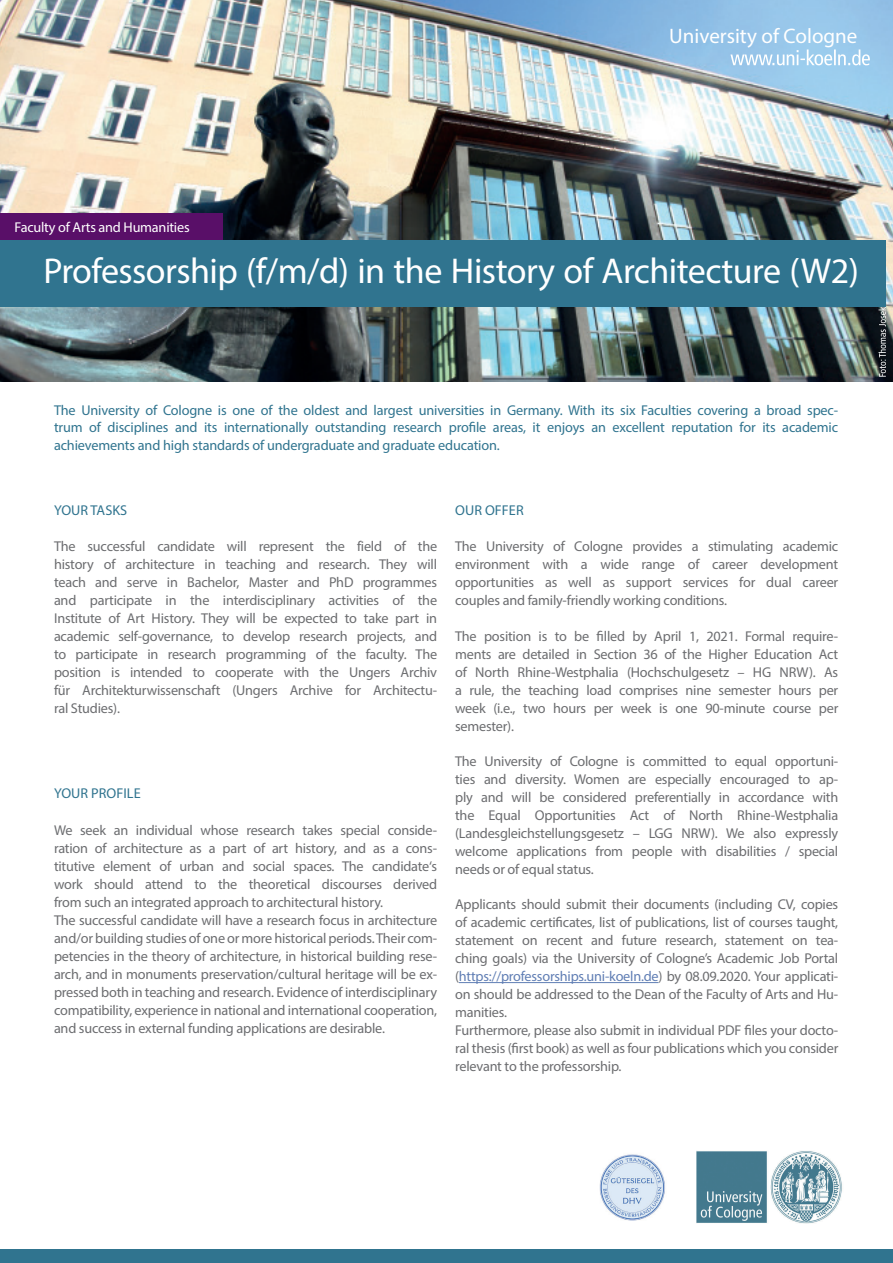
<style>
.page{position:relative;width:893px;height:1263px;background:#fff}
.page>*{position:absolute;margin:0;border:0;box-sizing:border-box;transform-origin:0 0}
.t1{font:36px "Myriad Pro";letter-spacing:-.015em;color:#fff}
.Bullets{font:21px "Myriad Pro";color:#fff}
.t2{font:14.25px/18px "Myriad Pro";letter-spacing:-.015em;color:#6c6d70;text-align:justify}
.t3{font:14.25px/17.2px "Myriad Pro";letter-spacing:-.01em;color:#30748f;text-align:justify}
.t4{font:14.25px "Myriad Pro";letter-spacing:-.015em;color:#fff}
.s1{color:#607eb4}
</style>
<div class="page">
<img style="left:0;top:0;width:893px;height:382px">
<div style="left:0;top:1249px;width:893px;height:14px;background:#30748f"></div>
<div style="left:0;top:240px;width:886px;height:66px;background:#30748f"></div>
<hr style="left:459px;top:982px;width:199px;height:1px;background:#607eb4">
<svg style="left:878px;top:307px;width:8px;height:70px"></svg>
<img style="left:599px;top:1154px;width:66px;height:67px">
<svg style="left:730px;top:49px;width:140px;height:16px"></svg>
<img style="left:696px;top:1151px;width:146px;height:73px">
<div style="left:0;top:213px;width:223px;height:27px;background:#590f68"></div>
<p class="t4" style="left:15px;top:218px;width:177px">Faculty of Arts and Humanities</p>
<p class="Bullets" style="left:669px;top:23px;width:190px">University of Cologne</p>
<p class="t1" style="left:43px;top:249px;width:817px">Professorship (f/m/d) in the History of Architecture (W2)</p>
<p class="t3" style="left:54px;top:401px;width:786px">The University of Cologne is one of the oldest and largest universities in Germany. With its six Faculties covering a broad spec&shy;trum of disciplines and its internationally outstanding research profile areas, it enjoys an excellent reputation for its academic achievements and high standards of undergraduate and graduate education.</p>
<p class="t3" style="left:54px;top:501px;width:75px">YOUR TASKS</p>
<p class="t2" style="left:54px;top:537px;width:385px">The successful candidate will represent the field of the history of architecture in teaching and research. They will teach and serve in Bachelor, Master and PhD programmes and participate in the interdisciplinary activities of the Institute of Art History. They will be expected to take part in academic self-governance, to develop research projects, and to participate in research programming of the faculty. The position is intended to cooperate with the Ungers Archiv für Architekturwissenschaft (Ungers Archive for Architectu&shy;ral Studies).</p>
<p class="t3" style="left:54px;top:784px;width:88px">YOUR PROFILE</p>
<p class="t2" style="left:54px;top:821px;width:385px">We seek an individual whose research takes special conside&shy;ration of architecture as a part of art history, and as a cons&shy;titutive element of urban and social spaces. The candidate‘s work should attend to the theoretical discourses derived from such an integrated approach to architectural history.</p>
<p class="t2" style="left:54px;top:911px;width:385px">The successful candidate will have a research focus in architecture and/or building studies of one or more historical periods. Their com&shy;petencies in the theory of architecture, in historical building rese&shy;arch, and in monuments preservation/cultural heritage will be ex&shy;pressed both in teaching and research. Evidence of interdisciplinary compatibility, experience in national and international cooperation, and success in external funding applications are desirable.</p>
<p class="t3" style="left:455px;top:501px;width:70px">OUR OFFER</p>
<p class="t2" style="left:455px;top:537px;width:385px">The University of Cologne provides a stimulating academic environment with a wide range of career development opportunities as well as support services for dual career couples and family-friendly working conditions.</p>
<p class="t2" style="left:455px;top:627px;width:385px">The position is to be filled by April 1, 2021. Formal require&shy;ments are detailed in Section 36 of the Higher Education Act of North Rhine-Westphalia (Hochschulgesetz – HG NRW). As a rule, the teaching load comprises nine semester hours per week (i.e., two hours per week is one 90-minute course per semester).</p>
<p class="t2" style="left:455px;top:752px;width:385px">The University of Cologne is committed to equal opportuni&shy;ties and diversity. Women are especially encouraged to ap&shy;ply and will be considered preferentially in accordance with the Equal Opportunities Act of North Rhine-Westphalia (Landesgleichstellungsgesetz – LGG NRW). We also expressly welcome applications from people with disabilities / special needs or of equal status.</p>
<p class="t2" style="left:455px;top:895px;width:385px">Applicants should submit their documents (including CV, copies of academic certificates, list of publications, list of courses taught, statement on recent and future research, statement on tea&shy;ching goals) via the University of Cologne’s Academic Job Portal (<span class="s1">https://professorships.uni-koeln.de</span>) by 08.09.2020. Your applicati&shy;on should be addressed to the Dean of the Faculty of Arts and Hu&shy;manities.</p>
<p class="t2" style="left:455px;top:1021px;width:385px">Furthermore, please also submit in individual PDF files your docto&shy;ral thesis (first book) as well as four publications which you consider relevant to the professorship.</p>
</div>
